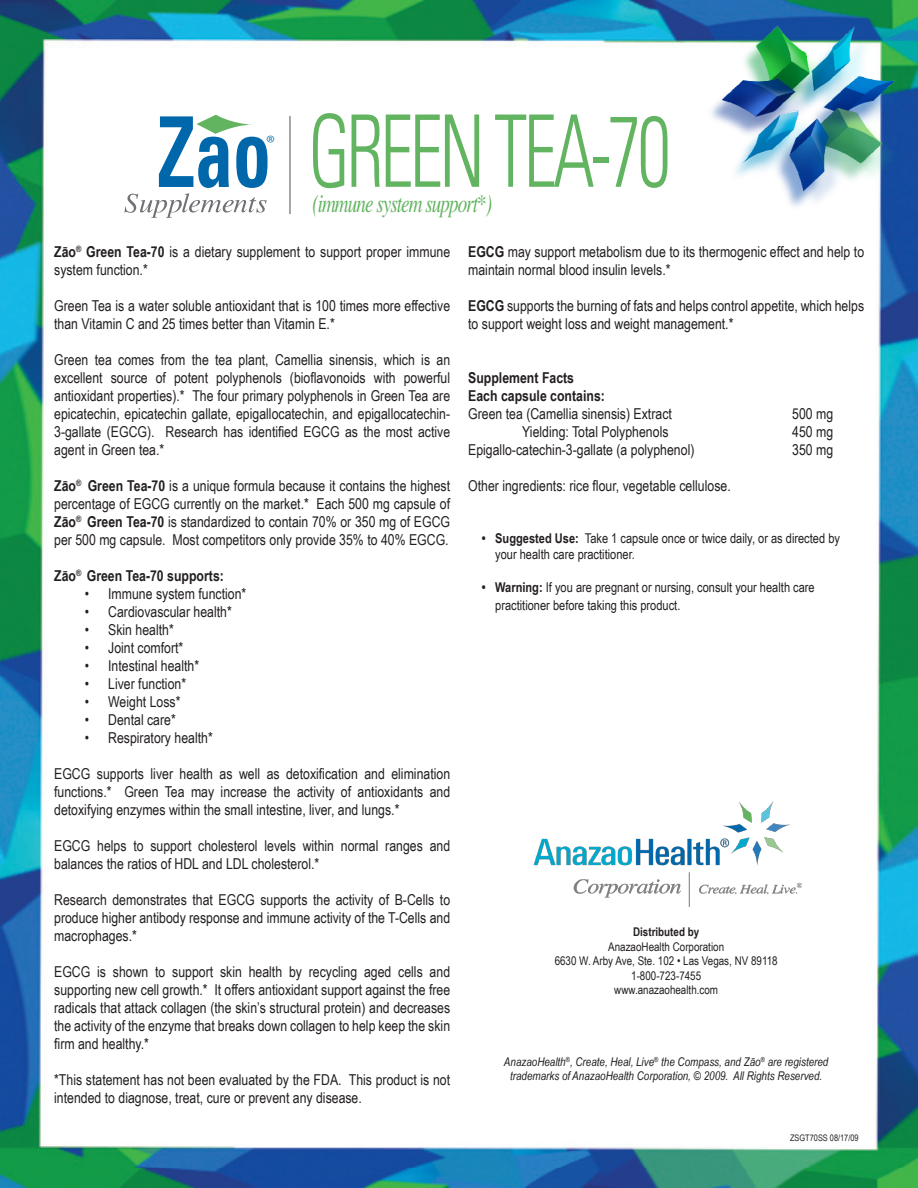
<style>
.page{position:relative;width:918px;height:1188px;background:#fff}
.page>*{position:absolute;margin:0;border:0;box-sizing:border-box;transform-origin:0 0}
.t1{font:300 condensed 100.05px "Univers LT Std";letter-spacing:-.05em;color:#63b461;scale:.75 1}
.t2{font:italic 25.8px "Times LT";letter-spacing:-.05em;color:#63b461;scale:.74 1}
.t3{font:15.15px "Myriad";color:#0067aa;scale:1.07 1}
.t4{font:15px/18px "Arial Narrow";color:#231f20}
.t5{font:700 15px/18px "Arial Narrow";color:#231f20}
.t6{font:13.5px/16.2px "Arial Narrow";color:#231f20}
.t7{font:italic 12px/14.4px "Arial Narrow";color:#231f20;text-align:center}
.t8{font:12px/14.4px "Arial Narrow";color:#231f20;text-align:center}
.t9{font:700 12px "Arial Narrow";color:#231f20}
.t10{font:9px "Arial Narrow";color:#231f20}
.s1{font-weight:700}
</style>
<div class="page">
<img style="left:0;top:0;width:918px;height:1188px">
<img style="left:706px;top:8px;width:201px;height:204px">
<img style="left:530px;top:801px;width:271px;height:105px">
<hr style="left:289px;top:116px;width:2px;height:98px;background:#717074">
<svg style="left:124px;top:115px;width:144px;height:103px"></svg>
<p class="t3" style="left:267px;top:133px;width:9px">®</p>
<h1 class="t1" style="left:309px;top:91px;width:485px">GREEN TEA-70</h1>
<h2 class="t2" style="left:312px;top:190px;width:244px">(immune system support*)</h2>
<p class="t4" style="left:54px;top:242px;width:398px"><span class="s1">Zāo</span><sup>®</sup> <span class="s1">Green Tea-70</span> is a dietary supplement to support proper immune system function.*</p>
<p class="t4" style="left:54px;top:296px;width:397px">Green Tea is a water soluble antioxidant that is 100 times more effective than Vitamin C and 25 times better than Vitamin E.*</p>
<p class="t4" style="left:54px;top:350px;width:397px;text-align:justify">Green tea comes from the tea plant, Camellia sinensis, which is an excellent source of potent polyphenols (bioflavonoids with powerful antioxidant properties).* The four primary polyphenols in Green Tea are epicatechin, epicatechin gallate, epigallocatechin, and epigallocatechin-3-gallate (EGCG). Research has identified EGCG as the most active agent in Green tea.*</p>
<p class="t4" style="left:54px;top:476px;width:398px;text-align:justify"><span class="s1">Zāo</span><sup>®</sup> <span class="s1">Green Tea-70</span> is a unique formula because it contains the highest percentage of EGCG currently on the market.* Each 500 mg capsule of <span class="s1">Zāo</span><sup>®</sup> <span class="s1">Green Tea-70</span> is standardized to contain 70% or 350 mg of EGCG per 500 mg capsule. Most competitors only provide 35% to 40% EGCG.</p>
<p class="t5" style="left:54px;top:566px;width:171px">Zāo<sup>®</sup> Green Tea-70 supports:</p>
<p class="t4" style="left:85px;top:584px;width:163px">• Immune system function*</p>
<p class="t4" style="left:85px;top:602px;width:148px">• Cardiovascular health*</p>
<p class="t4" style="left:85px;top:620px;width:90px">• Skin health*</p>
<p class="t4" style="left:85px;top:638px;width:100px">• Joint comfort*</p>
<p class="t4" style="left:85px;top:656px;width:116px">• Intestinal health*</p>
<p class="t4" style="left:85px;top:674px;width:103px">• Liver function*</p>
<p class="t4" style="left:85px;top:692px;width:97px">• Weight Loss*</p>
<p class="t4" style="left:85px;top:710px;width:92px">• Dental care*</p>
<p class="t4" style="left:85px;top:728px;width:129px">• Respiratory health*</p>
<p class="t4" style="left:54px;top:764px;width:397px;text-align:justify">EGCG supports liver health as well as detoxification and elimination functions.* Green Tea may increase the activity of antioxidants and detoxifying enzymes within the small intestine, liver, and lungs.*</p>
<p class="t4" style="left:54px;top:836px;width:398px">EGCG helps to support cholesterol levels within normal ranges and balances the ratios of HDL and LDL cholesterol.*</p>
<p class="t4" style="left:54px;top:890px;width:397px;text-align:justify">Research demonstrates that EGCG supports the activity of B-Cells to produce higher antibody response and immune activity of the T-Cells and macrophages.*</p>
<p class="t4" style="left:54px;top:962px;width:397px;text-align:justify">EGCG is shown to support skin health by recycling aged cells and supporting new cell growth.* It offers antioxidant support against the free radicals that attack collagen (the skin’s structural protein) and decreases the activity of the enzyme that breaks down collagen to help keep the skin firm and healthy.*</p>
<p class="t4" style="left:54px;top:1070px;width:397px">*This statement has not been evaluated by the FDA. This product is not intended to diagnose, treat, cure or prevent any disease.</p>
<p class="t4" style="left:468px;top:242px;width:397px"><span class="s1">EGCG</span> may support metabolism due to its thermogenic effect and help to maintain normal blood insulin levels.*</p>
<p class="t4" style="left:468px;top:296px;width:398px"><span class="s1">EGCG</span> supports the burning of fats and helps control appetite, which helps to support weight loss and weight management.*</p>
<p class="t5" style="left:468px;top:368px;width:138px">Supplement Facts<br>Each capsule contains:</p>
<p class="t4" style="left:468px;top:404px;width:205px">Green tea (Camellia sinensis) Extract</p>
<p class="t4" style="left:792px;top:404px;width:43px">500 mg</p>
<p class="t4" style="left:522px;top:422px;width:148px">Yielding: Total Polyphenols</p>
<p class="t4" style="left:792px;top:422px;width:43px">450 mg</p>
<p class="t4" style="left:468px;top:440px;width:228px">Epigallo-catechin-3-gallate (a polyphenol)</p>
<p class="t4" style="left:792px;top:440px;width:43px">350 mg</p>
<p class="t4" style="left:468px;top:476px;width:264px">Other ingredients: rice flour, vegetable cellulose.</p>
<p class="t6" style="left:495px;top:530px;width:346px;text-indent:-14px"><span class="s1">• Suggested Use:</span> Take 1 capsule once or twice daily, or as directed by your health care practitioner.</p>
<p class="t6" style="left:495px;top:577px;width:321px;line-height:18px;text-indent:-14px"><span class="s1">• Warning:</span> If you are pregnant or nursing, consult your health care practitioner before taking this product.</p>
<p class="t9" style="left:633px;top:923px;width:68px">Distributed by</p>
<p class="t8" style="left:555px;top:939px;width:225px">AnazaoHealth Corporation<br>6630 W. Arby Ave, Ste. 102 • Las Vegas, NV 89118<br>1-800-723-7455<br>www.anazaohealth.com</p>
<p class="t7" style="left:504px;top:1054px;width:326px">AnazaoHealth<sup>®</sup>, Create, Heal, Live<sup>®</sup> the Compass, and Zāo<sup>®</sup> are registered trademarks of AnazaoHealth Corporation, © 2009. All Rights Reserved.</p>
<p class="t10" style="left:790px;top:1131px;width:70px">ZSGT70SS 08/17/09</p>
</div>
